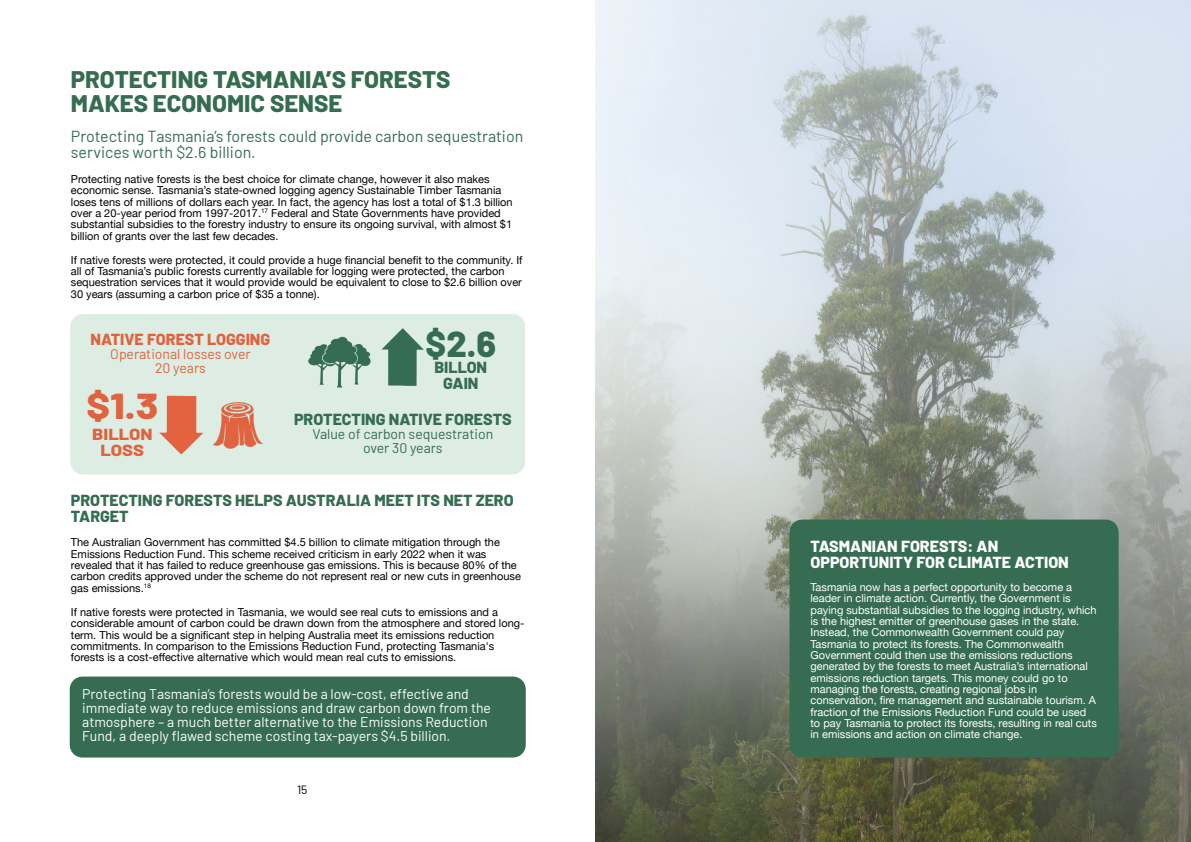
<style>
.page{position:relative;width:1191px;height:842px;background:#fff}
.page>*{position:absolute;margin:0;border:0;box-sizing:border-box;transform-origin:0 0}
.t1{font:800 36px "Barlow";color:#356c52}
.t2{font:800 36px "Barlow";color:#de633e;scale:1.14 1}
.t3{font:800 24px/24px "Barlow";color:#356c52}
.t4{font:800 16px/16px "Barlow";color:#356c52;text-align:center}
.t5{font:16px/16px "Barlow";color:#356c52}
.t6{font:800 16px/16px "Barlow";color:#fff}
.t7{font:800 16px "Barlow";color:#de633e}
.t8{font:800 16px/16px "Barlow";color:#de633e;text-align:center;scale:1.14 1}
.t9{font:14px/14px "Barlow";color:#fff}
.t10{font:14px/14px "Barlow";color:#356c52;text-align:center}
.t11{font:14px/14px "Barlow";color:#de633e;text-align:center}
.t12{font:12px "Barlow";color:#000}
.t13{font:11px/11.3px "Helvetica Neue";color:#000}
.t14{font:11px/11.3px "Helvetica Neue";color:#fff}
</style>
<div class="page">
<img style="left:595px;top:0;width:596px;height:842px">
<div style="left:71px;top:314px;width:454px;height:160px;background:#deede4;border:1px solid #deede4;border-radius:12px"></div>
<img style="left:308px;top:336px;width:63px;height:52px">
<img style="left:159px;top:395px;width:45px;height:60px">
<img style="left:381px;top:328px;width:43px;height:58px">
<div style="left:70px;top:676px;width:456px;height:81px;background:#356c52"></div>
<img style="left:213px;top:403px;width:50px;height:45px">
<div style="left:789px;top:520px;width:329px;height:238px;background:#356c52"></div>
<h2 class="t3" style="left:71px;top:66px;width:381px">PROTECTING TASMANIA’S FORESTS<br>MAKES ECONOMIC SENSE</h2>
<h3 class="t5" style="left:71px;top:127px;width:454px">Protecting Tasmania’s forests could provide carbon sequestration services worth $2.6 billion.</h3>
<p class="t13" style="left:71px;top:173px;width:443px">Protecting native forests is the best choice for climate change, however it also makes economic sense. Tasmania’s state-owned logging agency Sustainable Timber Tasmania loses tens of millions of dollars each year. In fact, the agency has lost a total of $1.3 billion over a 20-year period from 1997-2017.<sup>17</sup> Federal and State Governments have provided substantial subsidies to the forestry industry to ensure its ongoing survival, with almost $1 billion of grants over the last few decades.</p>
<p class="t13" style="left:71px;top:254px;width:453px">If native forests were protected, it could provide a huge financial benefit to the community. If all of Tasmania’s public forests currently available for logging were protected, the carbon sequestration services that it would provide would be equivalent to close to $2.6 billion over 30 years (assuming a carbon price of $35 a tonne).</p>
<h3 class="t7" style="left:91px;top:329px;width:181px">NATIVE FOREST LOGGING</h3>
<p class="t11" style="left:110px;top:346px;width:142px">Operational losses over<br>20 years</p>
<h1 class="t2" style="left:86px;top:383px;width:64px">$1.3</h1>
<h3 class="t8" style="left:92px;top:425px;width:54px">BILLON<br>LOSS</h3>
<h1 class="t1" style="left:425px;top:321px;width:72px">$2.6</h1>
<h3 class="t4" style="left:434px;top:358px;width:54px">BILLON<br>GAIN</h3>
<h3 class="t4" style="left:294px;top:410px;width:219px">PROTECTING NATIVE FORESTS</h3>
<p class="t10" style="left:312px;top:426px;width:182px">Value of carbon sequestration over 30 years</p>
<h3 class="t4" style="left:71px;top:492px;width:444px;text-align:left">PROTECTING FORESTS HELPS AUSTRALIA MEET ITS NET ZERO<br>TARGET</h3>
<p class="t13" style="left:71px;top:537px;width:451px">The Australian Government has committed $4.5 billion to climate mitigation through the Emissions Reduction Fund. This scheme received criticism in early 2022 when it was revealed that it has failed to reduce greenhouse gas emissions. This is because 80% of the carbon credits approved under the scheme do not represent real or new cuts in greenhouse gas emissions.<sup>18</sup></p>
<p class="t13" style="left:71px;top:606px;width:455px">If native forests were protected in Tasmania, we would see real cuts to emissions and a considerable amount of carbon could be drawn down from the atmosphere and stored long&shy;term. This would be a significant step in helping Australia meet its emissions reduction commitments. In comparison to the Emissions Reduction Fund, protecting Tasmania's forests is a cost-effective alternative which would mean real cuts to emissions.</p>
<p class="t9" style="left:82px;top:686px;width:410px">Protecting Tasmania’s forests would be a low-cost, effective and immediate way to reduce emissions and draw carbon down from the atmosphere – a much better alternative to the Emissions Reduction Fund, a deeply flawed scheme costing tax-payers $4.5 billion.</p>
<p class="t12" style="left:297px;top:782px;width:12px">15</p>
<h3 class="t6" style="left:810px;top:537px;width:260px">TASMANIAN FORESTS: AN<br>OPPORTUNITY FOR CLIMATE ACTION</h3>
<p class="t14" style="left:810px;top:581px;width:288px">Tasmania now has a perfect opportunity to become a leader in climate action. Currently, the Government is paying substantial subsidies to the logging industry, which is the highest emitter of greenhouse gases in the state.<br>Instead, the Commonwealth Government could pay Tasmania to protect its forests. The Commonwealth Government could then use the emissions reductions generated by the forests to meet Australia’s international emissions reduction targets. This money could go to managing the forests, creating regional jobs in conservation, fire management and sustainable tourism. A fraction of the Emissions Reduction Fund could be used to pay Tasmania to protect its forests, resulting in real cuts in emissions and action on climate change.</p>
</div>
